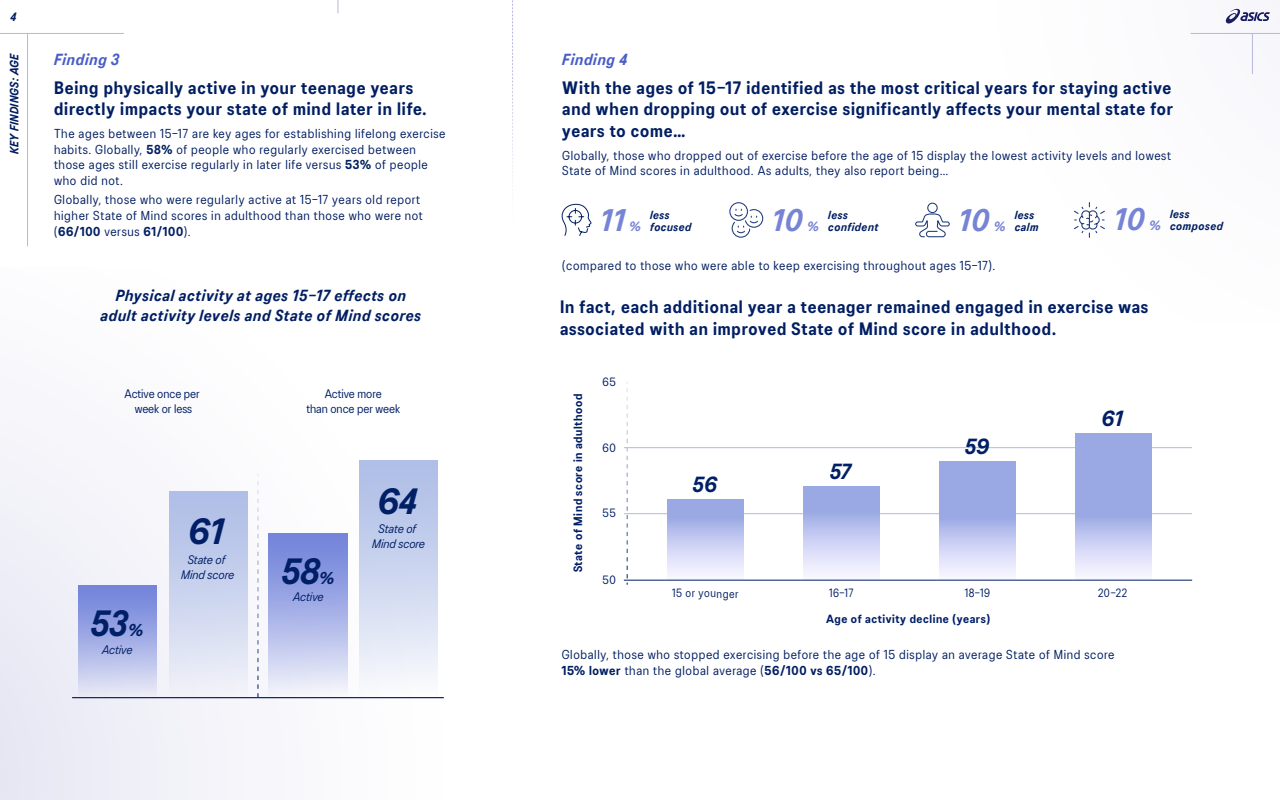
<style>
.page{position:relative;width:1280px;height:800px;background:#fff}
.page>*{position:absolute;margin:0;border:0;box-sizing:border-box;transform-origin:0 0}
.t1{font:italic 700 36.5px "ASICS Font 3.0";color:#001f66}
.t2{font:italic 700 31.1px "ASICS Font 3.0";letter-spacing:.05em;color:#7784d5}
.t3{font:italic 700 21.9px "ASICS Font 3.0";color:#001f66}
.t4{font:700 18px/21.6px "ASICS Font 3.0";letter-spacing:.05em;color:#001e62}
.t5{font:italic 700 16px/19.2px "ASICS Font 3.0";letter-spacing:.05em;color:#001e62;text-align:center}
.t6{font:italic 700 16px "ASICS Font 3.0";letter-spacing:.05em;color:#485cc7}
.t7{font:13px/15.6px "ASICS Font 3.0";letter-spacing:.05em;color:#001e62}
.t8{font:12.4px/14.9px "ASICS Font 3.0";color:#001f66;text-align:center}
.t9{font:italic 12.4px/14.9px "ASICS Font 3.0";color:#001f66;text-align:center}
.t10{font:700 12px "ASICS Font 3.0";letter-spacing:.05em;color:#001f66}
.t11{font:12px "ASICS Font 3.0";letter-spacing:.04em;color:#001f66;scale:.95 1}
.t12{font:italic 700 12px "ASICS Font 3.0";color:#001e62}
.t13{font:12px "ASICS Font 3.0";letter-spacing:.04em;color:#001f66}
.t14{font:700 11.9px "ASICS Font 3.0";letter-spacing:.05em;color:#001f66}
.t15{font:italic 700 11.7px "ASICS Font 3.0";letter-spacing:.05em;color:#001e62}
.s1{font-weight:700}
.s2{font-size:17.2px}
.s3{font-size:13.4px;color:#7784d5}
</style>
<div class="page">
<div style="left:0;top:267px;width:456px;height:533px;background:linear-gradient(to right,#f1f1f8,#fff)"></div>
<div style="left:78px;top:586px;width:79px;height:112px;background:linear-gradient(to bottom,#697cd8,#e6e8f5)"></div>
<div style="left:169px;top:492px;width:79px;height:206px;background:linear-gradient(to bottom,#aabbe5,#f0f1f8)"></div>
<hr style="left:72px;top:697px;width:372px;height:1px;background:#001f66">
<svg style="left:257px;top:474px;width:2px;height:224px"></svg>
<div style="left:268px;top:534px;width:79px;height:164px;background:linear-gradient(to bottom,#697bd8,#f0f1fa)"></div>
<div style="left:359px;top:461px;width:79px;height:237px;background:linear-gradient(to bottom,#a9bae5,#f8f9fc)"></div>
<svg style="left:627px;top:382px;width:1px;height:203px"></svg>
<hr style="left:624px;top:447px;width:568px;height:1px;background:#b6b8df">
<hr style="left:624px;top:513px;width:568px;height:1px;background:#b6b8df">
<div style="left:803px;top:487px;width:76px;height:93px;background:linear-gradient(to bottom,#889adf,#fcf8ff)"></div>
<svg style="left:939px;top:462px;width:76px;height:118px;background:#b5bfec"></svg>
<svg style="left:1075px;top:433px;width:76px;height:147px;background:#b1bbea"></svg>
<div style="left:667px;top:500px;width:76px;height:80px;background:linear-gradient(to bottom,#8b9ce0,#fcf8ff)"></div>
<hr style="left:624px;top:580px;width:568px;height:1px;background:#001f66">
<svg style="left:1226px;top:9px;width:44px;height:14px"></svg>
<svg style="left:512px;top:0;width:1px;height:190px"></svg>
<svg style="left:561px;top:204px;width:31px;height:32px"></svg>
<svg style="left:729px;top:202px;width:35px;height:36px"></svg>
<svg style="left:915px;top:202px;width:35px;height:36px"></svg>
<svg style="left:1074px;top:202px;width:31px;height:36px"></svg>
<hr style="left:0;top:33px;width:124px;height:1px;background:#b6b8dc">
<hr style="left:27px;top:33px;width:1px;height:213px;background:#b6b8dc">
<hr style="left:1191px;top:33px;width:89px;height:1px;background:#b6b8dc">
<hr style="left:1252px;top:33px;width:1px;height:41px;background:#b6b8dc">
<svg style="left:338px;top:0;width:1px;height:13px"></svg>
<p class="t12" style="left:11px;top:9px;width:7px">4</p>
<p class="t12" style="left:7px;top:154px;width:103px;rotate:-90deg">KEY FINDINGS: AGE</p>
<p class="t6" style="left:54px;top:49px;width:67px">Finding 3</p>
<h3 class="t4" style="left:54px;top:76px;width:374px">Being physically active in your teenage years directly impacts your state of mind later in life.</h3>
<p class="t7" style="left:54px;top:125px;width:393px">The ages between 15–17 are key ages for establishing lifelong exercise habits. Globally, <span class="s1">58%</span> of people who regularly exercised between those ages still exercise regularly in later life versus <span class="s1">53%</span> of people who did not.</p>
<p class="t7" style="left:54px;top:192px;width:370px">Globally, those who were regularly active at 15–17 years old report higher State of Mind scores in adulthood than those who were not (<span class="s1">66/100</span> versus <span class="s1">61/100</span>).</p>
<p class="t5" style="left:101px;top:286px;width:322px">Physical activity at ages 15–17 effects on adult activity levels and State of Mind scores</p>
<p class="t8" style="left:125px;top:386px;width:77px">Active once per week or less</p>
<p class="t8" style="left:306px;top:386px;width:95px">Active more<br>than once per week</p>
<h1 class="t1" style="left:90px;top:600px;width:54px">53<span class="s2">%</span></h1>
<p class="t9" style="left:102px;top:641px;width:32px">Active</p>
<h1 class="t1" style="left:188px;top:508px;width:36px">61</h1>
<p class="t9" style="left:181px;top:552px;width:54px">State of<br>Mind score</p>
<h1 class="t1" style="left:281px;top:548px;width:54px">58<span class="s2">%</span></h1>
<p class="t9" style="left:293px;top:589px;width:32px">Active</p>
<h1 class="t1" style="left:377px;top:478px;width:41px">64</h1>
<p class="t9" style="left:372px;top:521px;width:54px">State of<br>Mind score</p>
<p class="t6" style="left:562px;top:49px;width:67px">Finding 4</p>
<h3 class="t4" style="left:562px;top:76px;width:612px;text-align:justify">With the ages of 15–17 identified as the most critical years for staying active and when dropping out of exercise significantly affects your mental state for years to come…</h3>
<p class="t7" style="left:562px;top:147px;width:610px">Globally, those who dropped out of exercise before the age of 15 display the lowest activity levels and lowest<br>State of Mind scores in adulthood. As adults, they also report being…</p>
<h2 class="t2" style="left:600px;top:200px;width:25px">11</h2>
<p class="t15" style="left:650px;top:208px;width:21px">less</p>
<p class="t15" style="left:629px;top:219px;width:64px"><span class="s3">%</span> focused</p>
<h2 class="t2" style="left:772px;top:200px;width:32px">10</h2>
<p class="t15" style="left:828px;top:208px;width:21px">less</p>
<p class="t15" style="left:807px;top:219px;width:72px"><span class="s3">%</span> confident</p>
<h2 class="t2" style="left:959px;top:200px;width:32px">10</h2>
<p class="t15" style="left:1015px;top:208px;width:21px">less</p>
<p class="t15" style="left:994px;top:219px;width:46px"><span class="s3">%</span> calm</p>
<h2 class="t2" style="left:1114px;top:199px;width:32px">10</h2>
<p class="t15" style="left:1170px;top:207px;width:21px">less</p>
<p class="t15" style="left:1149px;top:219px;width:75px"><span class="s3">%</span> composed</p>
<p class="t7" style="left:562px;top:258px;width:435px">(compared to those who were able to keep exercising throughout ages 15–17).</p>
<h3 class="t4" style="left:560px;top:296px;width:590px">In fact, each additional year a teenager remained engaged in exercise was associated with an improved State of Mind score in adulthood.</h3>
<p class="t10" style="left:570px;top:572px;width:180px;rotate:-90deg">State of Mind score in adulthood</p>
<p class="t13" style="left:602px;top:374px;width:15px">65</p>
<p class="t13" style="left:602px;top:441px;width:15px">60</p>
<p class="t13" style="left:602px;top:505px;width:15px">55</p>
<p class="t13" style="left:602px;top:572px;width:15px">50</p>
<h3 class="t3" style="left:693px;top:470px;width:26px">56</h3>
<p class="t11" style="left:672px;top:586px;width:71px">15 or younger</p>
<h3 class="t3" style="left:830px;top:457px;width:22px">57</h3>
<p class="t11" style="left:829px;top:586px;width:27px">16–17</p>
<h3 class="t3" style="left:965px;top:432px;width:26px">59</h3>
<p class="t11" style="left:965px;top:586px;width:28px">18–19</p>
<p class="t14" style="left:826px;top:611px;width:166px">Age of activity decline (years)</p>
<h3 class="t3" style="left:1102px;top:404px;width:22px">61</h3>
<p class="t11" style="left:1098px;top:586px;width:32px">20–22</p>
<p class="t7" style="left:562px;top:646px;width:554px">Globally, those who stopped exercising before the age of 15 display an average State of Mind score<br><span class="s1">15% lower</span> than the global average (<span class="s1">56/100 vs 65/100</span>).</p>
</div>
